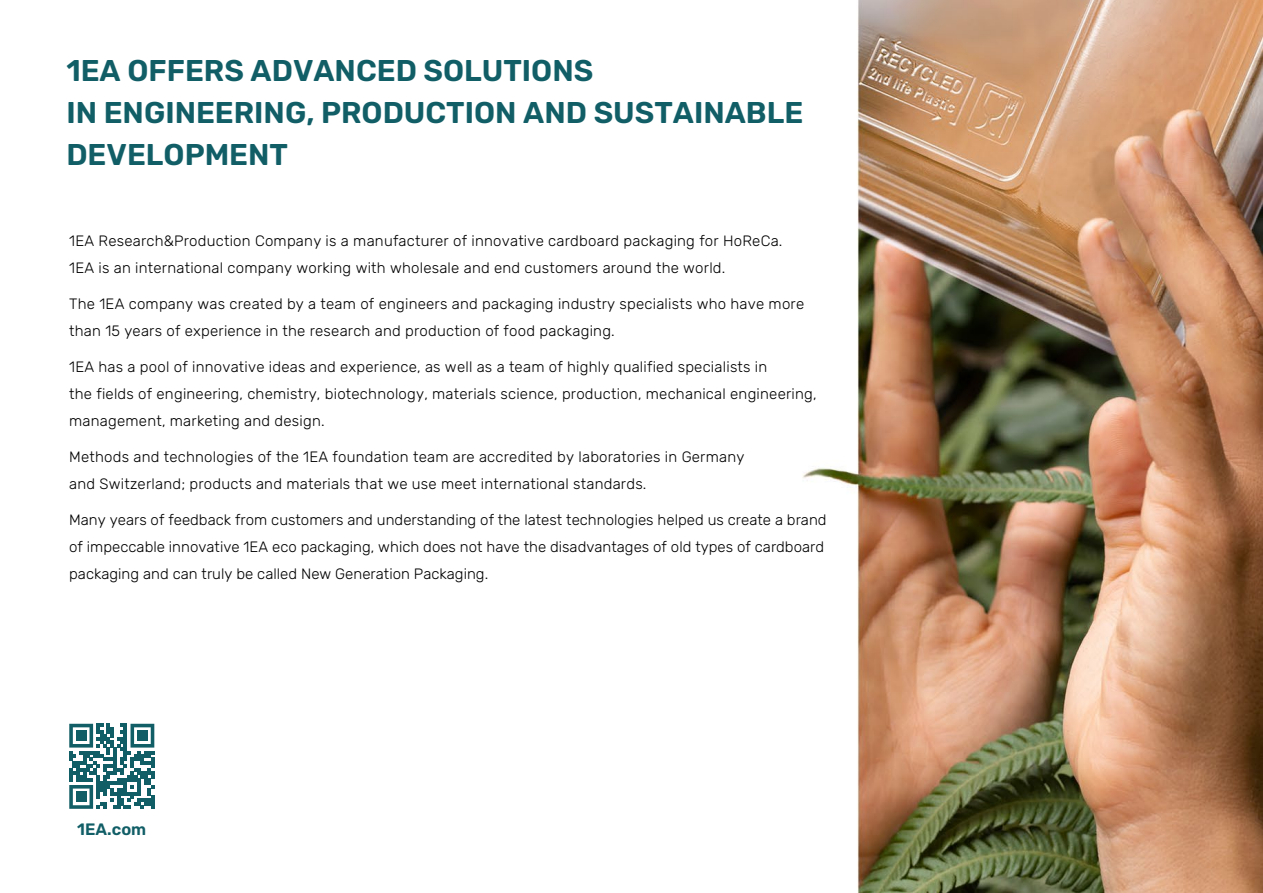
<style>
.page{position:relative;width:1263px;height:893px;background:#fff}
.page>*{position:absolute;margin:0;border:0;box-sizing:border-box;transform-origin:0 0}
.t1{font:600 30px/42px "Rubik";color:#115e67}
.t2{font:600 16.5px "Rubik";color:#115e67}
.t3{font:300 15px/27px "Rubik";letter-spacing:.015em;color:#000}
</style>
<div class="page">
<img style="left:803px;top:0;width:460px;height:893px">
<svg style="left:69px;top:724px;width:85px;height:85px"></svg>
<div style="left:76px;top:731px;width:10px;height:10px;background:#115e67"></div>
<div style="left:137px;top:731px;width:11px;height:10px;background:#115e67"></div>
<div style="left:76px;top:792px;width:10px;height:10px;background:#115e67"></div>
<h1 class="t1" style="left:66px;top:50px;width:738px">1EA OFFERS ADVANCED SOLUTIONS<br>IN ENGINEERING, PRODUCTION AND SUSTAINABLE<br>DEVELOPMENT</h1>
<p class="t3" style="left:69px;top:228px;width:715px">1EA Research&amp;Production Company is a manufacturer of innovative cardboard packaging for HoReCa.<br>1EA is an international company working with wholesale and end customers around the world.</p>
<p class="t3" style="left:69px;top:291px;width:736px">The 1EA company was created by a team of engineers and packaging industry specialists who have more than 15 years of experience in the research and production of food packaging.</p>
<p class="t3" style="left:69px;top:354px;width:749px">1EA has a pool of innovative ideas and experience, as well as a team of highly qualified specialists in<br>the fields of engineering, chemistry, biotechnology, materials science, production, mechanical engineering, management, marketing and design.</p>
<p class="t3" style="left:69px;top:444px;width:677px">Methods and technologies of the 1EA foundation team are accredited by laboratories in Germany and Switzerland; products and materials that we use meet international standards.</p>
<p class="t3" style="left:69px;top:507px;width:759px">Many years of feedback from customers and understanding of the latest technologies helped us create a brand of impeccable innovative 1EA eco packaging, which does not have the disadvantages of old types of cardboard packaging and can truly be called New Generation Packaging.</p>
<p class="t2" style="left:77px;top:820px;width:70px">1EA.com</p>
</div>
